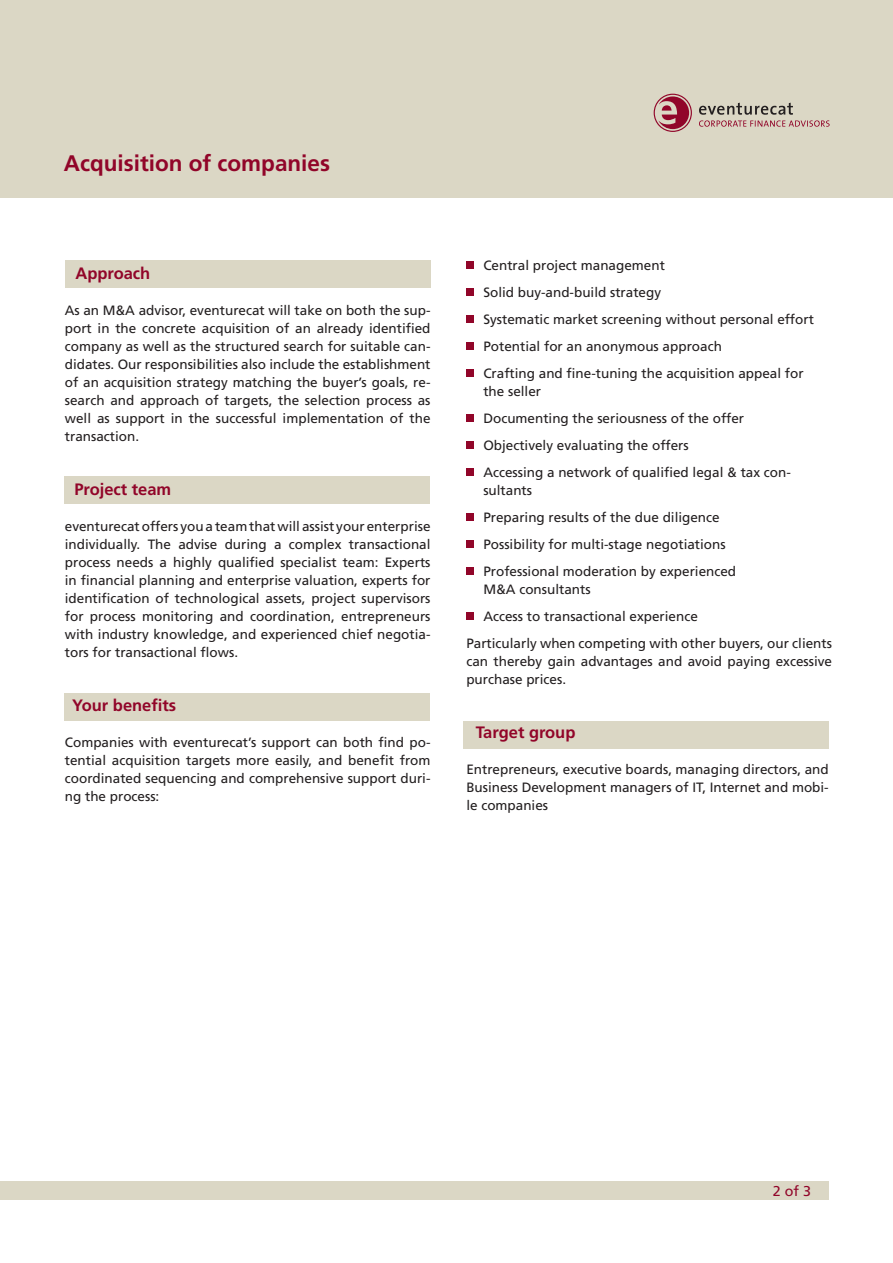
<style>
.page{position:relative;width:893px;height:1263px;background:#fff}
.page>*{position:absolute;margin:0;border:0;box-sizing:border-box;transform-origin:0 0}
.Ueberschrift_4_rot_g{font:700 22.5px "Frutiger LT Com";color:#910529}
.Ueberschrift_3_rot{font:700 16.5px "Frutiger LT Com";color:#910529}
.t1{font:14.25px "Frutiger LT Com";color:#910529}
.Fließtext{font:13.5px/18px "Frutiger LT Com";color:#231f20;text-align:justify}
.Fliesstext_Aufzaehlu{font:13.5px/18px "Frutiger LT Com";color:#231f20}
</style>
<div class="page">
<div style="left:0;top:0;width:893px;height:198px;background:#dbd7c5"></div>
<div style="left:0;top:1181px;width:829px;height:19px;background:#dbd7c5"></div>
<svg style="left:654px;top:94px;width:38px;height:38px"></svg>
<svg style="left:699px;top:103px;width:131px;height:24px"></svg>
<div style="left:466px;top:261px;width:8px;height:8px;background:#910529"></div>
<div style="left:466px;top:288px;width:8px;height:8px;background:#910529"></div>
<div style="left:466px;top:315px;width:8px;height:8px;background:#910529"></div>
<div style="left:466px;top:342px;width:8px;height:8px;background:#910529"></div>
<div style="left:466px;top:369px;width:8px;height:8px;background:#910529"></div>
<div style="left:466px;top:414px;width:8px;height:8px;background:#910529"></div>
<div style="left:466px;top:441px;width:8px;height:8px;background:#910529"></div>
<div style="left:466px;top:468px;width:8px;height:8px;background:#910529"></div>
<div style="left:466px;top:513px;width:8px;height:8px;background:#910529"></div>
<div style="left:466px;top:540px;width:8px;height:8px;background:#910529"></div>
<div style="left:466px;top:567px;width:8px;height:8px;background:#910529"></div>
<div style="left:466px;top:612px;width:8px;height:8px;background:#910529"></div>
<div style="left:463px;top:722px;width:366px;height:27px;background:#dbd7c5"></div>
<div style="left:64px;top:476px;width:365px;height:27px;background:#dbd7c5"></div>
<div style="left:64px;top:693px;width:365px;height:27px;background:#dbd7c5"></div>
<div style="left:65px;top:261px;width:366px;height:27px;background:#dbd7c5"></div>
<p class="Ueberschrift_4_rot_g" style="left:64px;top:150px;width:268px">Acquisition of companies</p>
<p class="Ueberschrift_3_rot" style="left:75px;top:264px;width:76px">Approach</p>
<p class="Fließtext" style="left:65px;top:301px;width:367px">As an M&amp;A advisor, eventurecat will take on both the sup&shy;port in the concrete acquisition of an already identified company as well as the structured search for suitable can&shy;didates. Our responsibilities also include the establishment of an acquisition strategy matching the buyer’s goals, re&shy;search and approach of targets, the selection process as well as support in the successful implementation of the transaction.</p>
<p class="Ueberschrift_3_rot" style="left:74px;top:480px;width:98px">Project team</p>
<p class="Fließtext" style="left:65px;top:517px;width:367px">eventurecat offers you a team that will assist your enterprise individually. The advise during a complex transactional process needs a highly qualified specialist team: Experts in financial planning and enterprise valuation, experts for identification of technological assets, project supervisors for process monitoring and coordination, entrepreneurs with industry knowledge, and experienced chief negotia&shy;tors for transactional flows.</p>
<p class="Ueberschrift_3_rot" style="left:72px;top:696px;width:105px">Your benefits</p>
<p class="Fliesstext_Aufzaehlu" style="left:65px;top:733px;width:367px;text-align:justify">Companies with eventurecat’s support can both find po&shy;tential acquisition targets more easily, and benefit from coordinated sequencing and comprehensive support duri&shy;ng the process:</p>
<p class="Fliesstext_Aufzaehlu" style="left:483px;top:256px;width:183px">Central project management</p>
<p class="Fliesstext_Aufzaehlu" style="left:483px;top:283px;width:179px">Solid buy-and-build strategy</p>
<p class="Fliesstext_Aufzaehlu" style="left:483px;top:310px;width:332px">Systematic market screening without personal effort</p>
<p class="Fliesstext_Aufzaehlu" style="left:483px;top:337px;width:240px">Potential for an anonymous approach</p>
<p class="Fliesstext_Aufzaehlu" style="left:483px;top:364px;width:322px">Crafting and fine-tuning the acquisition appeal for the seller</p>
<p class="Fliesstext_Aufzaehlu" style="left:483px;top:409px;width:262px">Documenting the seriousness of the offer</p>
<p class="Fliesstext_Aufzaehlu" style="left:483px;top:436px;width:207px">Objectively evaluating the offers</p>
<p class="Fliesstext_Aufzaehlu" style="left:483px;top:463px;width:309px">Accessing a network of qualified legal &amp; tax con&shy;sultants</p>
<p class="Fliesstext_Aufzaehlu" style="left:483px;top:508px;width:238px">Preparing results of the due diligence</p>
<p class="Fliesstext_Aufzaehlu" style="left:483px;top:535px;width:244px">Possibility for multi-stage negotiations</p>
<p class="Fliesstext_Aufzaehlu" style="left:483px;top:562px;width:254px">Professional moderation by experienced<br>M&amp;A consultants</p>
<p class="Fliesstext_Aufzaehlu" style="left:483px;top:607px;width:216px">Access to transactional experience</p>
<p class="Fliesstext_Aufzaehlu" style="left:466px;top:634px;width:367px;text-align:justify">Particularly when competing with other buyers, our clients can thereby gain advantages and avoid paying excessive purchase prices.</p>
<p class="Ueberschrift_3_rot" style="left:476px;top:723px;width:101px">Target group</p>
<p class="Fließtext" style="left:466px;top:760px;width:364px">Entrepreneurs, executive boards, managing directors, and Business Development managers of IT, Internet and mobi&shy;le companies</p>
<p class="t1" style="left:773px;top:1182px;width:40px">2 of 3</p>
</div>
